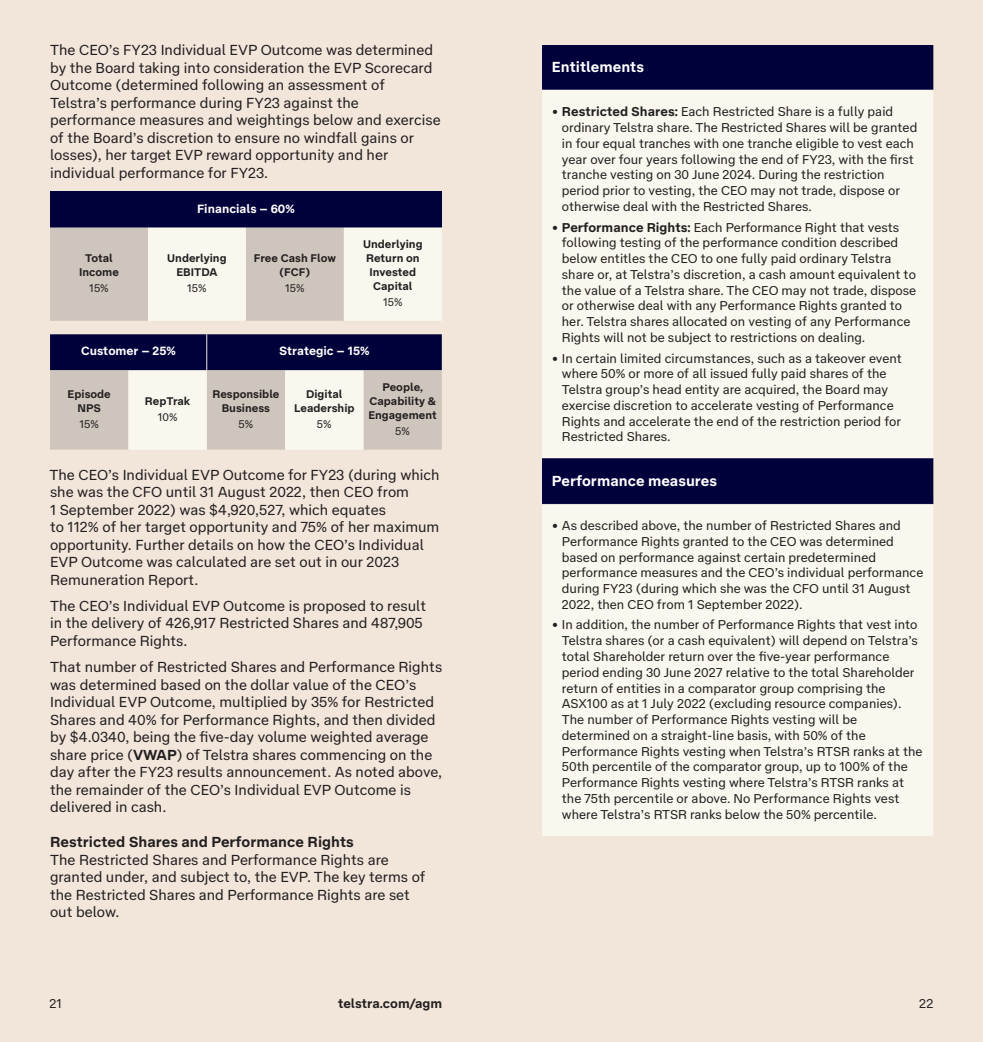
<style>
.page{position:relative;width:983px;height:1042px;background:#fff}
.page>*{position:absolute;margin:0;border:0;box-sizing:border-box;transform-origin:0 0}
.Body__Text__1_2sp{font:14.88px/17.5px "Telstra Text";color:#231f20}
.Body__Text__1sp{font:14.88px/17.5px "Telstra Text";color:#231f20}
.Subhead__Bold_8_5pt{font:700 14.88px "Telstra Text";color:#231f20}
.Subhead__Bold_8_5pt-2{font:700 14.88px "Telstra Text";color:#fff}
.t1{font:13.12px/15.8px "Telstra Text";color:#231f20}
.t2{font:700 13.12px "Telstra Text";color:#231f20}
.Table__Subhead_7_5pt{font:700 12.25px "Telstra Text";color:#fff}
.Table__Text_7_5pt__1_2sp{font:700 11.38px/14px "Telstra Text";color:#231f20;text-align:center}
.Table__Text_7_5pt__1_2sp-2{font:11.38px "Telstra Text";color:#231f20}
.s1{font-weight:700}
</style>
<div class="page">
<div style="left:0;top:0;width:982px;height:1042px;background:#f2e6db"></div>
<div style="left:50px;top:191px;width:391px;height:36px;background:#00003b"></div>
<svg style="left:50px;top:227px;width:391px;height:94px;background:#e2ddd4"></svg>
<svg style="left:50px;top:334px;width:391px;height:116px;background:#9a96a2"></svg>
<hr style="left:206px;top:334px;width:1px;height:36px;background:#f2e6db">
<div style="left:542px;top:45px;width:391px;height:45px;background:#00003b"></div>
<div style="left:542px;top:90px;width:391px;height:746px;background:#faf7ee"></div>
<hr style="left:542px;top:458px;width:391px;height:1px;background:#00003b">
<hr style="left:542px;top:503px;width:391px;height:1px;background:#00003b">
<p class="Body__Text__1_2sp" style="left:50px;top:40px;width:392px">The CEO’s FY23 Individual EVP Outcome was determined by the Board taking into consideration the EVP Scorecard Outcome (determined following an assessment of Telstra’s performance during FY23 against the performance measures and weightings below and exercise of the Board’s discretion to ensure no windfall gains or losses), her target EVP reward opportunity and her individual performance for FY23.</p>
<p class="Table__Subhead_7_5pt" style="left:197px;top:199px;width:99px">Financials – 60%</p>
<p class="Table__Text_7_5pt__1_2sp" style="left:79px;top:251px;width:42px">Total<br>Income</p>
<p class="Table__Text_7_5pt__1_2sp-2" style="left:89px;top:280px;width:21px">15%</p>
<p class="Table__Text_7_5pt__1_2sp" style="left:167px;top:251px;width:61px">Underlying<br>EBITDA</p>
<p class="Table__Text_7_5pt__1_2sp-2" style="left:187px;top:280px;width:21px">15%</p>
<p class="Table__Text_7_5pt__1_2sp" style="left:254px;top:251px;width:84px">Free Cash Flow (FCF)</p>
<p class="Table__Text_7_5pt__1_2sp-2" style="left:285px;top:280px;width:21px">15%</p>
<p class="Table__Text_7_5pt__1_2sp" style="left:363px;top:237px;width:61px">Underlying<br>Return on<br>Invested<br>Capital</p>
<p class="Table__Text_7_5pt__1_2sp-2" style="left:383px;top:294px;width:21px">15%</p>
<p class="Table__Subhead_7_5pt" style="left:81px;top:342px;width:96px">Customer – 25%</p>
<p class="Table__Subhead_7_5pt" style="left:279px;top:342px;width:92px">Strategic – 15%</p>
<p class="Table__Text_7_5pt__1_2sp" style="left:68px;top:386px;width:45px">Episode<br>NPS</p>
<p class="Table__Text_7_5pt__1_2sp-2" style="left:79px;top:415px;width:21px">15%</p>
<p class="Table__Text_7_5pt__1_2sp" style="left:368px;top:379px;width:70px">People,<br>Capability &amp;<br>Engagement</p>
<p class="Table__Text_7_5pt__1_2sp-2" style="left:395px;top:422px;width:16px">5%</p>
<p class="Body__Text__1_2sp" style="left:49px;top:465px;width:391px">The CEO’s Individual EVP Outcome for FY23 (during which she was the CFO until 31 August 2022, then CEO from<br>1 September 2022) was $4,920,527, which equates<br>to 112% of her target opportunity and 75% of her maximum opportunity. Further details on how the CEO’s Individual EVP Outcome was calculated are set out in our 2023<br>Remuneration Report.</p>
<p class="Body__Text__1_2sp" style="left:50px;top:596px;width:377px">The CEO’s Individual EVP Outcome is proposed to result in the delivery of 426,917 Restricted Shares and 487,905<br>Performance Rights.</p>
<p class="Body__Text__1sp" style="left:50px;top:657px;width:393px">That number of Restricted Shares and Performance Rights was determined based on the dollar value of the CEO’s Individual EVP Outcome, multiplied by 35% for Restricted Shares and 40% for Performance Rights, and then divided by $4.0340, being the five-day volume weighted average share price (<span class="s1">VWAP</span>) of Telstra shares commencing on the day after the FY23 results announcement. As noted above, the remainder of the CEO’s Individual EVP Outcome is delivered in cash.</p>
<p class="Subhead__Bold_8_5pt" style="left:50px;top:831px;width:305px">Restricted Shares and Performance Rights</p>
<p class="Body__Text__1_2sp" style="left:50px;top:850px;width:377px">The Restricted Shares and Performance Rights are granted under, and subject to, the EVP. The key terms of the Restricted Shares and Performance Rights are set out below.</p>
<p class="Table__Text_7_5pt__1_2sp" style="left:212px;top:386px;width:69px">Responsible<br>Business</p>
<p class="Table__Text_7_5pt__1_2sp-2" style="left:238px;top:415px;width:16px">5%</p>
<p class="Table__Text_7_5pt__1_2sp" style="left:294px;top:386px;width:62px">Digital<br>Leadership</p>
<p class="Table__Text_7_5pt__1_2sp-2" style="left:317px;top:415px;width:16px">5%</p>
<p class="Table__Text_7_5pt__1_2sp" style="left:145px;top:393px;width:47px">RepTrak</p>
<p class="Table__Text_7_5pt__1_2sp-2" style="left:158px;top:408px;width:21px">10%</p>
<p class="Subhead__Bold_8_5pt-2" style="left:552px;top:56px;width:93px">Entitlements</p>
<p class="t1" style="left:561px;top:103px;width:357px;text-indent:-10px">• <span class="s1">Restricted Shares:</span> Each Restricted Share is a fully paid ordinary Telstra share. The Restricted Shares will be granted in four equal tranches with one tranche eligible to vest each year over four years following the end of FY23, with the first tranche vesting on 30 June 2024. During the restriction period prior to vesting, the CEO may not trade, dispose or otherwise deal with the Restricted Shares.</p>
<p class="t1" style="left:561px;top:218px;width:355px;text-indent:-10px">• <span class="s1">Performance Rights:</span> Each Performance Right that vests following testing of the performance condition described below entitles the CEO to one fully paid ordinary Telstra share or, at Telstra’s discretion, a cash amount equivalent to the value of a Telstra share. The CEO may not trade, dispose or otherwise deal with any Performance Rights granted to her. Telstra shares allocated on vesting of any Performance Rights will not be subject to restrictions on dealing.</p>
<p class="t1" style="left:561px;top:349px;width:341px;text-indent:-10px">• In certain limited circumstances, such as a takeover event where 50% or more of all issued fully paid shares of the Telstra group’s head entity are acquired, the Board may exercise discretion to accelerate vesting of Performance Rights and accelerate the end of the restriction period for Restricted Shares.</p>
<p class="Subhead__Bold_8_5pt-2" style="left:552px;top:470px;width:166px">Performance measures</p>
<p class="t1" style="left:561px;top:517px;width:363px;text-indent:-10px">• As described above, the number of Restricted Shares and Performance Rights granted to the CEO was determined based on performance against certain predetermined performance measures and the CEO’s individual performance during FY23 (during which she was the CFO until 31 August 2022, then CEO from 1 September 2022).</p>
<p class="t1" style="left:561px;top:616px;width:362px;text-indent:-10px">• In addition, the number of Performance Rights that vest into Telstra shares (or a cash equivalent) will depend on Telstra’s total Shareholder return over the five-year performance period ending 30 June 2027 relative to the total Shareholder return of entities in a comparator group comprising the ASX100 as at 1 July 2022 (excluding resource companies).<br>The number of Performance Rights vesting will be determined on a straight-line basis, with 50% of the Performance Rights vesting when Telstra’s RTSR ranks at the 50th percentile of the comparator group, up to 100% of the Performance Rights vesting where Telstra’s RTSR ranks at the 75th percentile or above. No Performance Rights vest where Telstra’s RTSR ranks below the 50% percentile.</p>
<p class="t1" style="left:50px;top:994px;width:14px">21</p>
<p class="t2" style="left:338px;top:993px;width:106px">telstra.com/agm</p>
<p class="t1" style="left:919px;top:994px;width:16px">22</p>
</div>
